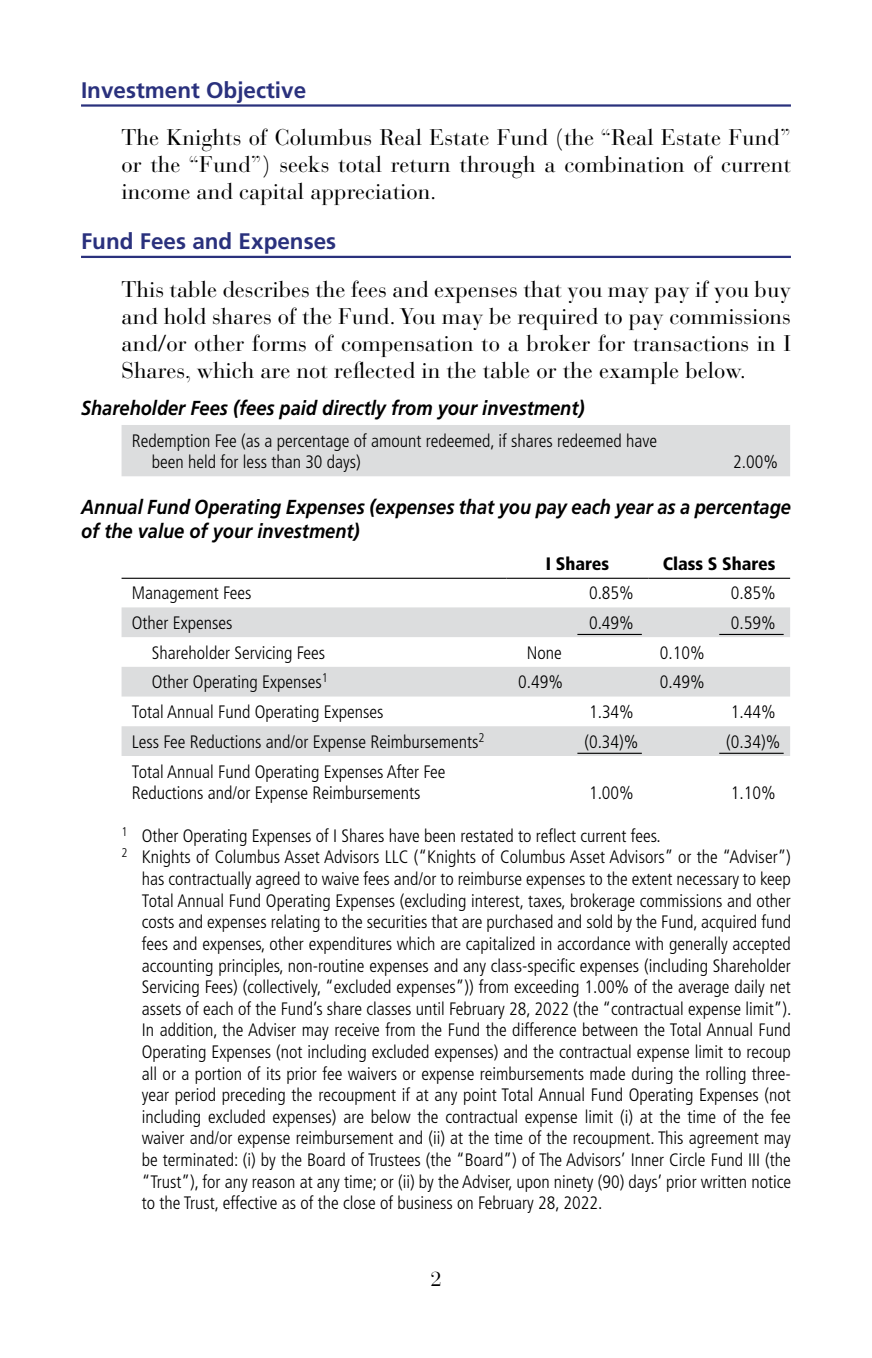
<style>
.page{position:relative;width:872px;height:1358px;background:#fff}
.page>*{position:absolute;margin:0;border:0;box-sizing:border-box;transform-origin:0 0}
.t1{font:22.5px/27px "Bauer Bodoni Std";color:#000;text-align:justify}
.t2{font:700 22.5px "Frutiger LT Std";color:#2a317d}
.t3{font:italic 700 20.25px/24.3px "Frutiger LT Std";color:#000;scale:.9 1}
.t4{font:20.25px "Bauer Bodoni Std";color:#000}
.t5{font:300 condensed 18px/21.6px "Frutiger LT Std";color:#000}
.t6{font:900 condensed 18px "Frutiger LT Std";color:#000}
</style>
<div class="page">
<hr style="left:81px;top:104px;width:710px;height:3px;background:#2a317d">
<hr style="left:81px;top:256px;width:710px;height:2px;background:#2a317d">
<div style="left:122px;top:425px;width:668px;height:51px;background:#dcddde"></div>
<svg style="left:122px;top:607px;width:668px;height:149px;fill:#dcddde"></svg>
<hr style="left:122px;top:578px;width:384px;height:1px;background:#000">
<hr style="left:506px;top:578px;width:142px;height:1px;background:#000">
<hr style="left:648px;top:578px;width:142px;height:1px;background:#000">
<hr style="left:577px;top:634px;width:65px;height:1px;background:#000">
<hr style="left:719px;top:634px;width:64px;height:1px;background:#000">
<hr style="left:577px;top:752px;width:65px;height:2px;background:#000">
<hr style="left:719px;top:752px;width:64px;height:2px;background:#000">
<p class="t2" style="left:81px;top:77px;width:227px">Investment Objective</p>
<p class="t1" style="left:122px;top:124px;width:671px">The Knights of Columbus Real Estate Fund (the “Real Estate Fund” or the “Fund”) seeks total return through a combination of current income and capital appreciation.</p>
<p class="t2" style="left:81px;top:228px;width:257px">Fund Fees and Expenses</p>
<p class="t1" style="left:122px;top:276px;width:671px">This table describes the fees and expenses that you may pay if you buy and hold shares of the Fund. You may be required to pay commissions and/or other forms of compensation to a broker for transactions in I Shares, which are not reflected in the table or the example below.</p>
<p class="t3" style="left:81px;top:396px;width:561px">Shareholder Fees (fees paid directly from your investment)</p>
<p class="t5" style="left:152px;top:430px;width:507px;text-indent:-20px">Redemption Fee (as a percentage of amount redeemed, if shares redeemed have been held for less than 30 days)</p>
<p class="t5" style="left:733px;top:451px;width:46px">2.00%</p>
<p class="t3" style="left:81px;top:494px;width:790px">Annual Fund Operating Expenses (expenses that you pay each year as a percentage of the value of your investment)</p>
<p class="t6" style="left:545px;top:552px;width:65px">I Shares</p>
<p class="t6" style="left:663px;top:552px;width:114px">Class S Shares</p>
<p class="t5" style="left:132px;top:582px;width:121px">Management Fees</p>
<p class="t5" style="left:589px;top:582px;width:46px">0.85%</p>
<p class="t5" style="left:730px;top:582px;width:46px">0.85%</p>
<p class="t5" style="left:132px;top:612px;width:102px">Other Expenses</p>
<p class="t5" style="left:589px;top:612px;width:46px">0.49%</p>
<p class="t5" style="left:730px;top:612px;width:46px">0.59%</p>
<p class="t5" style="left:152px;top:642px;width:175px">Shareholder Servicing Fees</p>
<p class="t5" style="left:526px;top:642px;width:37px">None</p>
<p class="t5" style="left:660px;top:642px;width:46px">0.10%</p>
<p class="t5" style="left:152px;top:671px;width:177px">Other Operating Expenses<sup>1</sup></p>
<p class="t5" style="left:518px;top:671px;width:46px">0.49%</p>
<p class="t5" style="left:660px;top:671px;width:46px">0.49%</p>
<p class="t5" style="left:132px;top:701px;width:253px">Total Annual Fund Operating Expenses</p>
<p class="t5" style="left:589px;top:701px;width:46px">1.34%</p>
<p class="t5" style="left:730px;top:701px;width:46px">1.44%</p>
<p class="t5" style="left:132px;top:731px;width:354px">Less Fee Reductions and/or Expense Reimbursements<sup>2</sup></p>
<p class="t5" style="left:584px;top:731px;width:56px">(0.34)%</p>
<p class="t5" style="left:726px;top:731px;width:56px">(0.34)%</p>
<p class="t5" style="left:132px;top:761px;width:315px">Total Annual Fund Operating Expenses After Fee<br>Reductions and/or Expense Reimbursements</p>
<p class="t5" style="left:589px;top:782px;width:46px">1.00%</p>
<p class="t5" style="left:730px;top:782px;width:46px">1.10%</p>
<p class="t5" style="left:122px;top:825px;width:540px"><sup>1</sup> Other Operating Expenses of I Shares have been restated to reflect current fees.</p>
<p class="t5" style="left:122px;top:846px;width:671px"><sup>2</sup> Knights of Columbus Asset Advisors LLC (“Knights of Columbus Asset Advisors” or the “Adviser”)</p>
<p class="t5" style="left:142px;top:868px;width:650px">has contractually agreed to waive fees and/or to reimburse expenses to the extent necessary to keep</p>
<p class="t5" style="left:142px;top:890px;width:650px">Total Annual Fund Operating Expenses (excluding interest, taxes, brokerage commissions and other</p>
<p class="t5" style="left:142px;top:911px;width:650px">costs and expenses relating to the securities that are purchased and sold by the Fund, acquired fund</p>
<p class="t5" style="left:142px;top:933px;width:650px">fees and expenses, other expenditures which are capitalized in accordance with generally accepted</p>
<p class="t5" style="left:142px;top:954px;width:650px">accounting principles, non-routine expenses and any class-specific expenses (including Shareholder</p>
<p class="t5" style="left:142px;top:976px;width:650px">Servicing Fees) (collectively, “excluded expenses”)) from exceeding 1.00% of the average daily net</p>
<p class="t5" style="left:142px;top:998px;width:651px">assets of each of the Fund’s share classes until February 28, 2022 (the “contractual expense limit”).</p>
<p class="t5" style="left:142px;top:1019px;width:650px">In addition, the Adviser may receive from the Fund the difference between the Total Annual Fund</p>
<p class="t5" style="left:142px;top:1041px;width:650px">Operating Expenses (not including excluded expenses) and the contractual expense limit to recoup</p>
<p class="t5" style="left:142px;top:1062px;width:650px">all or a portion of its prior fee waivers or expense reimbursements made during the rolling three-</p>
<p class="t5" style="left:142px;top:1084px;width:650px">year period preceding the recoupment if at any point Total Annual Fund Operating Expenses (not</p>
<p class="t5" style="left:142px;top:1106px;width:650px">including excluded expenses) are below the contractual expense limit (i) at the time of the fee</p>
<p class="t5" style="left:142px;top:1127px;width:650px">waiver and/or expense reimbursement and (ii) at the time of the recoupment. This agreement may</p>
<p class="t5" style="left:142px;top:1149px;width:650px">be terminated: (i) by the Board of Trustees (the “Board”) of The Advisors’ Inner Circle Fund III (the</p>
<p class="t5" style="left:142px;top:1170px;width:650px">“Trust”), for any reason at any time; or (ii) by the Adviser, upon ninety (90) days’ prior written notice</p>
<p class="t5" style="left:142px;top:1192px;width:462px">to the Trust, effective as of the close of business on February 28, 2022.</p>
<p class="t4" style="left:430px;top:1267px;width:13px">2</p>
</div>
